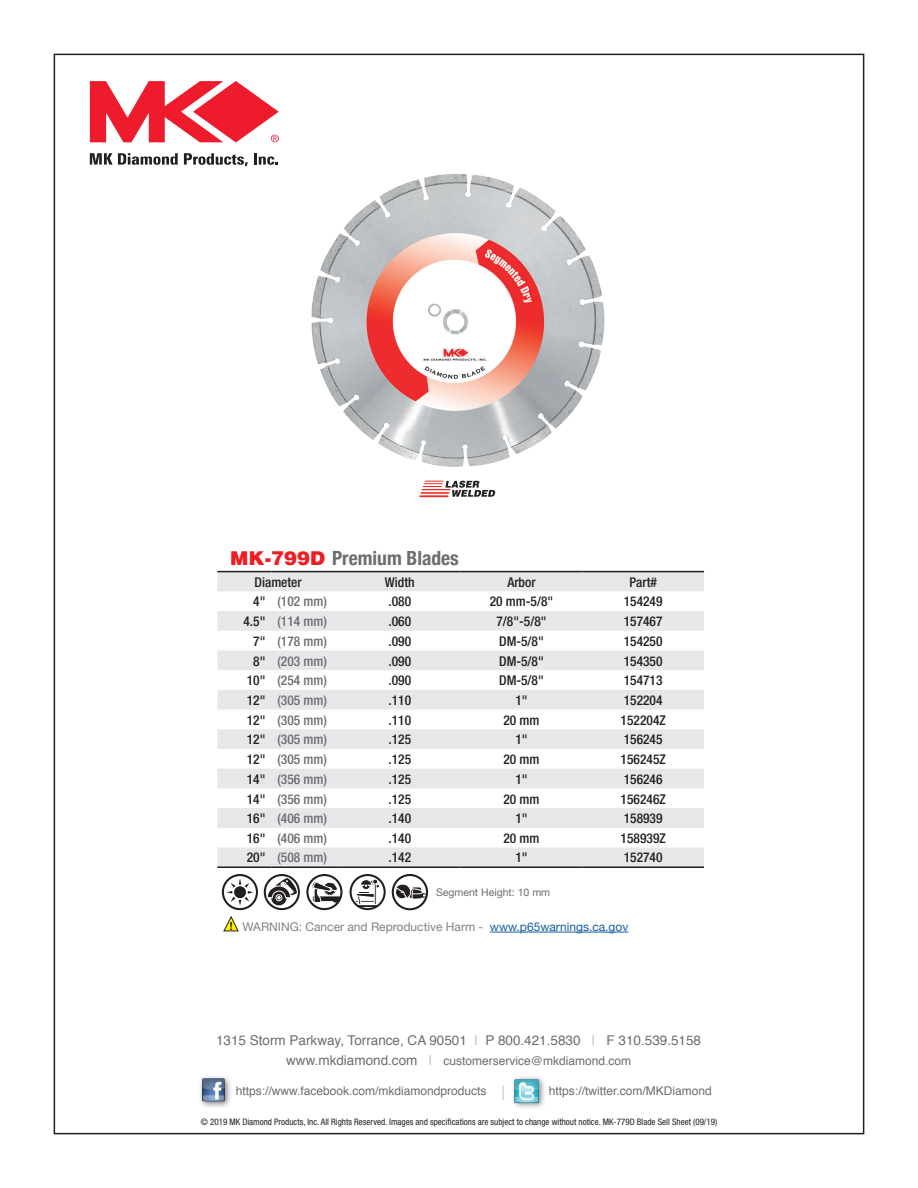
<style>
.page{position:relative;width:918px;height:1188px;background:#fff}
.page>*{position:absolute;margin:0;border:0;box-sizing:border-box;transform-origin:0 0}
.Feature_Bullets{font:700 condensed 19.5px "Helvetica Neue";color:#6c6d70}
.t1{font:500 condensed 13.5px "Helvetica Neue";color:#231f20}
.t2{font:500 condensed 13.5px "Helvetica Neue";color:#6c6d70}
.t3{font:13.5px "Helvetica";color:#6c6d70}
.t4{font:12px "Helvetica";color:#6c6d70}
.t5{font:12px "Helvetica Neue";color:#808285}
.t6{font:700 11.1px "Helvetica";color:#231f20}
.table_heading{font:10.5px "Helvetica Neue";color:#6c6d70}
.t7{font:condensed 9px "Helvetica Neue";color:#231f20}
.s1{font-family:"Helvetica";font-weight:900;font-stretch:normal;color:#ee1d23}
.s2{color:#175d9e}
.s3{color:#bcbdc0}
.s4{font-size:13.5px}
.s5{font-size:13.5px;color:#bcbdc0}
</style>
<div class="page">
<div style="left:511px;top:1075px;width:35px;height:35px;background:#231f20;opacity:.6"></div>
<img style="left:513px;top:1079px;width:25px;height:25px">
<div style="left:198px;top:1075px;width:35px;height:34px;background:#231f20;opacity:.6"></div>
<img style="left:202px;top:1079px;width:24px;height:23px">
<svg style="left:503px;top:1086px;width:1px;height:14px"></svg>
<svg style="left:223px;top:875px;width:34px;height:34px"></svg>
<div style="left:222px;top:874px;width:36px;height:36px;border:2px solid #231f20;border-radius:50%"></div>
<svg style="left:227px;top:879px;width:26px;height:26px"></svg>
<hr style="left:357px;top:905px;width:21px;height:2px;background:#231f20">
<svg style="left:354px;top:879px;width:26px;height:27px"></svg>
<div style="left:350px;top:874px;width:36px;height:36px;border:2px solid #231f20;border-radius:50%"></div>
<svg style="left:307px;top:875px;width:34px;height:34px"></svg>
<div style="left:306px;top:874px;width:37px;height:36px;border:2px solid #231f20;border-radius:50%"></div>
<div style="left:312px;top:881px;width:9px;height:9px;border:1px solid #fff;border-radius:50%"></div>
<svg style="left:313px;top:882px;width:27px;height:21px"></svg>
<svg style="left:395px;top:883px;width:33px;height:19px"></svg>
<div style="left:392px;top:874px;width:36px;height:36px;border:2px solid #231f20;border-radius:50%"></div>
<div style="left:264px;top:874px;width:36px;height:36px;border:2px solid #231f20;border-radius:50%"></div>
<svg style="left:267px;top:877px;width:31px;height:29px"></svg>
<svg style="left:217px;top:572px;width:487px;height:294px;fill:#e6e7e9"></svg>
<hr style="left:217px;top:866px;width:54px;height:2px;background:#231f20">
<hr style="left:271px;top:866px;width:68px;height:2px;background:#231f20">
<hr style="left:339px;top:866px;width:122px;height:2px;background:#231f20">
<hr style="left:461px;top:866px;width:121px;height:2px;background:#231f20">
<hr style="left:582px;top:866px;width:122px;height:2px;background:#231f20">
<hr style="left:217px;top:571px;width:54px;height:1px;background:#231f20">
<hr style="left:271px;top:571px;width:68px;height:1px;background:#231f20">
<hr style="left:339px;top:571px;width:122px;height:1px;background:#231f20">
<hr style="left:461px;top:571px;width:121px;height:1px;background:#231f20">
<hr style="left:582px;top:571px;width:122px;height:1px;background:#231f20">
<img style="left:311px;top:174px;width:294px;height:293px">
<svg style="left:422px;top:481px;width:74px;height:16px"></svg>
<hr style="left:421px;top:492px;width:28px;height:2px;background:#ee2e22">
<hr style="left:420px;top:495px;width:28px;height:2px;background:#ee2e22">
<hr style="left:490px;top:932px;width:138px;height:1px;background:#175d9e">
<svg style="left:223px;top:916px;width:16px;height:16px"></svg>
<svg style="left:90px;top:81px;width:189px;height:61px"></svg>
<svg style="left:90px;top:153px;width:88px;height:12px"></svg>
<svg style="left:184px;top:153px;width:64px;height:13px"></svg>
<svg style="left:254px;top:153px;width:24px;height:12px"></svg>
<p class="Feature_Bullets" style="left:230px;top:542px;width:230px"><span class="s1">MK-799D</span> Premium Blades</p>
<p class="t1" style="left:255px;top:574px;width:49px">Diameter</p>
<p class="t1" style="left:385px;top:574px;width:31px">Width</p>
<p class="t1" style="left:507px;top:574px;width:30px">Arbor</p>
<p class="t1" style="left:629px;top:574px;width:29px">Part#</p>
<p class="t1" style="left:253px;top:594px;width:14px">4"</p>
<p class="t2" style="left:277px;top:594px;width:51px">(102 mm)</p>
<p class="t1" style="left:389px;top:594px;width:24px">.080</p>
<p class="t1" style="left:490px;top:594px;width:65px">20 mm-5/8"</p>
<p class="t1" style="left:624px;top:594px;width:40px">154249</p>
<p class="t1" style="left:243px;top:613px;width:23px">4.5"</p>
<p class="t2" style="left:277px;top:613px;width:51px">(114 mm)</p>
<p class="t1" style="left:389px;top:613px;width:24px">.060</p>
<p class="t1" style="left:496px;top:613px;width:52px">7/8"-5/8"</p>
<p class="t1" style="left:624px;top:613px;width:40px">157467</p>
<p class="t1" style="left:253px;top:633px;width:14px">7"</p>
<p class="t2" style="left:277px;top:633px;width:51px">(178 mm)</p>
<p class="t1" style="left:389px;top:633px;width:24px">.090</p>
<p class="t1" style="left:499px;top:633px;width:46px">DM-5/8"</p>
<p class="t1" style="left:624px;top:633px;width:40px">154250</p>
<p class="t1" style="left:253px;top:653px;width:14px">8"</p>
<p class="t2" style="left:277px;top:653px;width:51px">(203 mm)</p>
<p class="t1" style="left:389px;top:653px;width:24px">.090</p>
<p class="t1" style="left:499px;top:653px;width:46px">DM-5/8"</p>
<p class="t1" style="left:624px;top:653px;width:40px">154350</p>
<p class="t1" style="left:247px;top:672px;width:20px">10"</p>
<p class="t2" style="left:277px;top:672px;width:51px">(254 mm)</p>
<p class="t1" style="left:389px;top:672px;width:24px">.090</p>
<p class="t1" style="left:499px;top:672px;width:46px">DM-5/8"</p>
<p class="t1" style="left:624px;top:672px;width:40px">154713</p>
<p class="t1" style="left:247px;top:692px;width:20px">12"</p>
<p class="t2" style="left:277px;top:692px;width:51px">(305 mm)</p>
<p class="t1" style="left:389px;top:692px;width:24px">.110</p>
<p class="t1" style="left:515px;top:692px;width:14px">1"</p>
<p class="t1" style="left:624px;top:692px;width:40px">152204</p>
<p class="t1" style="left:247px;top:712px;width:20px">12"</p>
<p class="t2" style="left:277px;top:712px;width:51px">(305 mm)</p>
<p class="t1" style="left:389px;top:712px;width:24px">.110</p>
<p class="t1" style="left:503px;top:712px;width:38px">20 mm</p>
<p class="t1" style="left:621px;top:712px;width:47px">152204Z</p>
<p class="t1" style="left:247px;top:732px;width:20px">12"</p>
<p class="t2" style="left:277px;top:732px;width:51px">(305 mm)</p>
<p class="t1" style="left:389px;top:732px;width:24px">.125</p>
<p class="t1" style="left:515px;top:732px;width:14px">1"</p>
<p class="t1" style="left:624px;top:732px;width:40px">156245</p>
<p class="t1" style="left:247px;top:751px;width:20px">12"</p>
<p class="t2" style="left:277px;top:751px;width:51px">(305 mm)</p>
<p class="t1" style="left:389px;top:751px;width:24px">.125</p>
<p class="t1" style="left:503px;top:751px;width:38px">20 mm</p>
<p class="t1" style="left:621px;top:751px;width:47px">156245Z</p>
<p class="t1" style="left:247px;top:771px;width:20px">14"</p>
<p class="t2" style="left:277px;top:771px;width:51px">(356 mm)</p>
<p class="t1" style="left:389px;top:771px;width:24px">.125</p>
<p class="t1" style="left:515px;top:771px;width:14px">1"</p>
<p class="t1" style="left:624px;top:771px;width:40px">156246</p>
<p class="t1" style="left:247px;top:791px;width:20px">14"</p>
<p class="t2" style="left:277px;top:791px;width:51px">(356 mm)</p>
<p class="t1" style="left:389px;top:791px;width:24px">.125</p>
<p class="t1" style="left:503px;top:791px;width:38px">20 mm</p>
<p class="t1" style="left:621px;top:791px;width:47px">156246Z</p>
<p class="t1" style="left:247px;top:810px;width:20px">16"</p>
<p class="t2" style="left:277px;top:810px;width:51px">(406 mm)</p>
<p class="t1" style="left:389px;top:810px;width:24px">.140</p>
<p class="t1" style="left:515px;top:810px;width:14px">1"</p>
<p class="t1" style="left:624px;top:810px;width:40px">158939</p>
<p class="t1" style="left:247px;top:830px;width:20px">16"</p>
<p class="t2" style="left:277px;top:830px;width:51px">(406 mm)</p>
<p class="t1" style="left:389px;top:830px;width:24px">.140</p>
<p class="t1" style="left:503px;top:830px;width:38px">20 mm</p>
<p class="t1" style="left:621px;top:830px;width:47px">158939Z</p>
<p class="t1" style="left:247px;top:849px;width:20px">20"</p>
<p class="t2" style="left:277px;top:849px;width:51px">(508 mm)</p>
<p class="t1" style="left:389px;top:849px;width:24px">.142</p>
<p class="t1" style="left:515px;top:849px;width:14px">1"</p>
<p class="t1" style="left:624px;top:849px;width:40px">152740</p>
<p class="table_heading" style="left:436px;top:885px;width:116px">Segment Height: 10 mm</p>
<p class="t6" style="left:229px;top:917px;width:5px">!</p>
<p class="t5" style="left:242px;top:918px;width:387px">WARNING: Cancer and Reproductive Harm - <span class="s2">www.p65warnings.ca.gov</span></p>
<p class="t3" style="left:216px;top:1030px;width:487px">1315 Storm Parkway, Torrance, CA 90501 <span class="s3">|</span> P 800.421.5830 <span class="s3">|</span> F 310.539.5158</p>
<p class="t4" style="left:286px;top:1051px;width:346px"><span class="s4">www.mkdiamond.com</span> <span class="s5">|</span> customerservice@mkdiamond.com</p>
<p class="t4" style="left:236px;top:1082px;width:252px">https://www.facebook.com/mkdiamondproducts</p>
<p class="t4" style="left:549px;top:1082px;width:164px">https://twitter.com/MKDiamond</p>
<p class="t7" style="left:201px;top:1117px;width:518px">© 2019 MK Diamond Products, Inc. All Rights Reserved. Images and specifications are subject to change without notice. MK-779D Blade Sell Sheet (09/19)</p>
</div>
